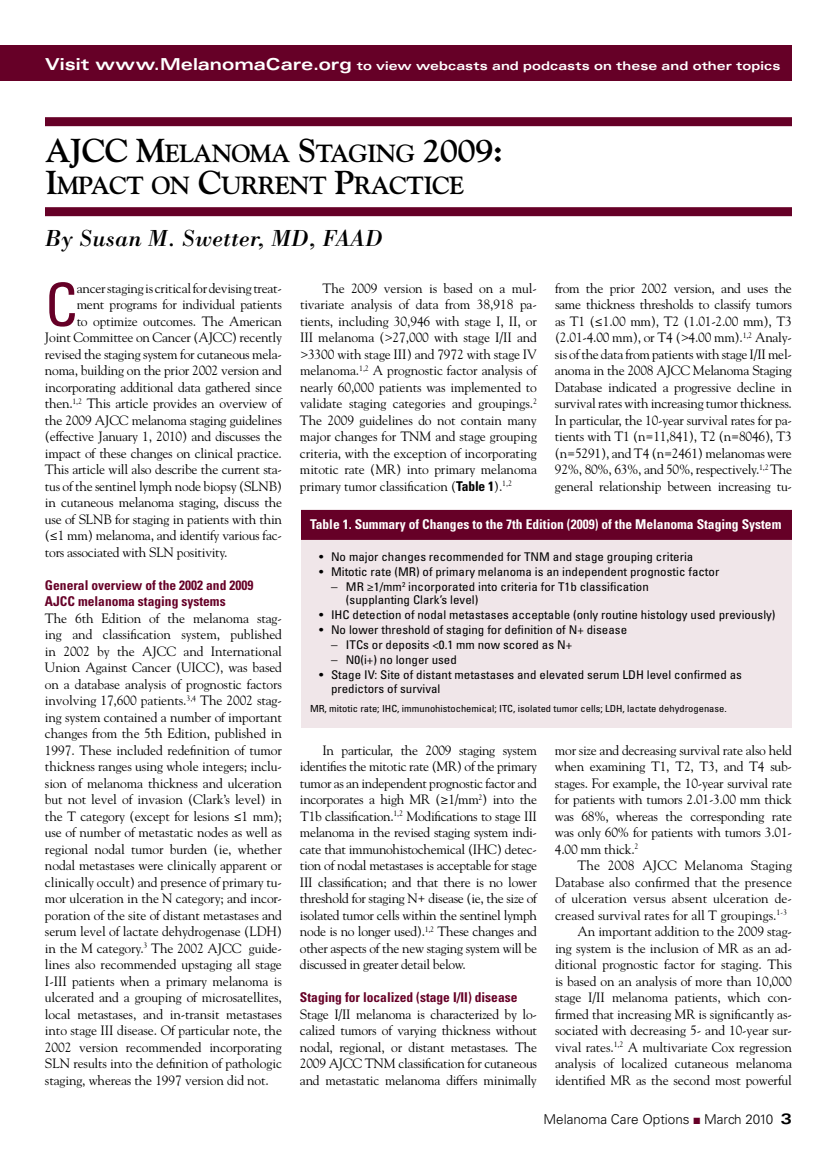
<style>
.page{position:relative;width:837px;height:1161px;background:#fff}
.page>*{position:absolute;margin:0;border:0;box-sizing:border-box;transform-origin:0 0}
.t1{font:condensed 59.25px "Univers LT Std";color:#660027}
.t2{font:700 24.75px/31.5px "Goudy";letter-spacing:-.035em;color:#000}
.t3{font:italic 24px "Bodoni";color:#000}
.t4{font:13.5px/16.5px "Goudy";letter-spacing:-.02em;color:#000;text-align:justify}
.t5{font:13.5px "Goudy";color:#000}
.t6{font:700 condensed 13.5px/16.5px "Univers LT Std";color:#660027}
.t7{font:700 condensed 13.5px "Univers";color:#fff}
.t8{font:300 13.5px "Univers LT Std";color:#000}
.t9{font:condensed 12px/13.5px "Univers";color:#000;scale:1.08 1}
.t10{font:700 expanded 12px "Univers";letter-spacing:.005em;color:#fff}
.t11{font:condensed 9.75px "Univers";color:#000;scale:1.08 1}
.s1{font-size:16.5px}
.s2{font-size:33px}
.s3{font-family:"Myriad Pro"}
.s4{font-family:"Univers LT Std";font-weight:700;font-stretch:condensed}
.s5{font-family:"Myriad Pro";font-stretch:normal}
.s6{color:#660027}
.s7{font-family:"Univers";font-weight:700;font-stretch:expanded;font-size:15px}
</style>
<div class="page">
<div style="left:0;top:45px;width:792px;height:36px;background:#660027"></div>
<div style="left:45px;top:117px;width:747px;height:9px;background:#660027"></div>
<div style="left:45px;top:207px;width:747px;height:9px;background:#660027"></div>
<div style="left:301px;top:519px;width:491px;height:209px;background:#f0e6e9"></div>
<div style="left:301px;top:510px;width:491px;height:30px;background:#660027"></div>
<p class="t10" style="left:45px;top:59px;width:737px"><span class="s1">Visit www.MelanomaCare.org</span> to view webcasts and podcasts on these and other topics</p>
<h2 class="t2" style="left:45px;top:138px;width:460px"><span class="s2">AJCC M</span>ELANOMA <span class="s2">S</span>TAGING <span class="s2">2009:<br>I</span>MPACT ON <span class="s2">C</span>URRENT <span class="s2">P</span>RACTICE</h2>
<h3 class="t3" style="left:45px;top:224px;width:339px">By Susan M. Swetter, MD, FAAD</h3>
<h1 class="t1" style="left:45px;top:267px;width:34px">C</h1>
<p class="t4" style="left:77px;top:280px;width:207px">ancer staging is critical for devising treat-</p>
<p class="t4" style="left:77px;top:296px;width:207px">ment programs for individual patients</p>
<p class="t4" style="left:77px;top:313px;width:207px">to optimize outcomes. The American</p>
<p class="t4" style="left:45px;top:329px;width:239px">Joint Committee on Cancer (AJCC) recently</p>
<p class="t4" style="left:45px;top:346px;width:238px">revised the staging system for cutaneous mela-</p>
<p class="t4" style="left:45px;top:362px;width:239px">noma, building on the prior 2002 version and</p>
<p class="t4" style="left:45px;top:379px;width:239px">incorporating additional data gathered since</p>
<p class="t4" style="left:45px;top:395px;width:238px">then.<sup>1,2</sup> This article provides an overview of</p>
<p class="t4" style="left:45px;top:412px;width:239px">the 2009 AJCC melanoma staging guidelines</p>
<p class="t4" style="left:45px;top:428px;width:239px">(effective January 1, 2010) and discusses the</p>
<p class="t4" style="left:45px;top:445px;width:238px">impact of these changes on clinical practice.</p>
<p class="t4" style="left:45px;top:461px;width:239px">This article will also describe the current sta-</p>
<p class="t4" style="left:45px;top:478px;width:239px">tus of the sentinel lymph node biopsy (SLNB)</p>
<p class="t4" style="left:45px;top:494px;width:239px">in cutaneous melanoma staging, discuss the</p>
<p class="t4" style="left:45px;top:511px;width:239px">use of SLNB for staging in patients with thin</p>
<p class="t4" style="left:45px;top:527px;width:238px">(<span class="s3">≤</span>1 mm) melanoma, and identify various fac-</p>
<p class="t4" style="left:45px;top:544px;width:184px">tors associated with SLN positivity.</p>
<p class="t6" style="left:45px;top:577px;width:210px">General overview of the 2002 and 2009<br>AJCC melanoma staging systems</p>
<p class="t4" style="left:45px;top:610px;width:239px">The 6th Edition of the melanoma stag&shy;ing and classification system, published in 2002 by the AJCC and International Union Against Cancer (UICC), was based on a database analysis of prognostic factors involving 17,600 patients.<sup>3,4</sup> The 2002 stag&shy;ing system contained a number of important changes from the 5th Edition, published in 1997. These included redefinition of tumor thickness ranges using whole integers; inclu&shy;sion of melanoma thickness and ulceration but not level of invasion (Clark’s level) in the T category (except for lesions <span class="s3">≤</span>1 mm); use of number of metastatic nodes as well as regional nodal tumor burden (ie, whether nodal metastases were clinically apparent or clinically occult) and presence of primary tu&shy;mor ulceration in the N category; and incor&shy;poration of the site of distant metastases and serum level of lactate dehydrogenase (LDH) in the M category.<sup>3</sup> The 2002 AJCC guide&shy;lines also recommended upstaging all stage I-III patients when a primary melanoma is ulcerated and a grouping of microsatellites, local metastases, and in-transit metastases into stage III disease. Of particular note, the 2002 version recommended incorporating SLN results into the definition of pathologic staging, whereas the 1997 version did not.</p>
<p class="t4" style="left:300px;top:280px;width:239px;text-indent:23px">The 2009 version is based on a mul&shy;tivariate analysis of data from 38,918 pa&shy;tients, including 30,946 with stage I, II, or III melanoma (&gt;27,000 with stage I/II and &gt;3300 with stage III) and 7972 with stage IV melanoma.<sup>1,2</sup> A prognostic factor analysis of nearly 60,000 patients was implemented to validate staging categories and groupings.<sup>2<br></sup>The 2009 guidelines do not contain many major changes for TNM and stage grouping criteria, with the exception of incorporating mitotic rate (MR) into primary melanoma primary tumor classification (<span class="s4">Table 1</span>).<sup>1,2</sup></p>
<p class="t4" style="left:555px;top:280px;width:239px">from the prior 2002 version, and uses the same thickness thresholds to classify tumors as T1 (<span class="s3">≤</span>1.00 mm), T2 (1.01-2.00 mm), T3 (2.01-4.00 mm), or T4 (&gt;4.00 mm).<sup>1,2</sup> Analy&shy;sis of the data from patients with stage I/II mel&shy;anoma in the 2008 AJCC Melanoma Staging Database indicated a progressive decline in survival rates with increasing tumor thickness.<br>In particular, the 10-year survival rates for pa&shy;tients with T1 (n=11,841), T2 (n=8046), T3 (n=5291), and T4 (n=2461) melanomas were 92%, 80%, 63%, and 50%, respectively.<sup>1,2</sup> The general relationship between increasing tu-</p>
<p class="t7" style="left:310px;top:516px;width:473px">Table 1. Summary of Changes to the 7th Edition (2009) of the Melanoma Staging System</p>
<p class="t9" style="left:319px;top:550px;width:348px">• No major changes recommended for TNM and stage grouping criteria</p>
<p class="t9" style="left:319px;top:565px;width:372px">• Mitotic rate (MR) of primary melanoma is an independent prognostic factor</p>
<p class="t9" style="left:346px;top:580px;width:282px;text-indent:-15px">– MR <span class="s5">≥</span>1/mm<sup>2</sup> incorporated into criteria for T1b classification (supplanting Clark’s level)</p>
<p class="t9" style="left:319px;top:608px;width:424px">• IHC detection of nodal metastases acceptable (only routine histology used previously)</p>
<p class="t9" style="left:319px;top:623px;width:287px">• No lower threshold of staging for definition of N+ disease</p>
<p class="t9" style="left:331px;top:638px;width:225px">– ITCs or deposits &lt;0.1 mm now scored as N+</p>
<p class="t9" style="left:331px;top:653px;width:118px">– N0(i+) no longer used</p>
<p class="t9" style="left:331px;top:668px;width:382px;text-indent:-12px">• Stage IV: Site of distant metastases and elevated serum LDH level confirmed as predictors of survival</p>
<p class="t11" style="left:310px;top:703px;width:387px">MR, mitotic rate; IHC, immunohistochemical; ITC, isolated tumor cells; LDH, lactate dehydrogenase.</p>
<p class="t4" style="left:300px;top:742px;width:239px;text-indent:23px">In particular, the 2009 staging system identifies the mitotic rate (MR) of the primary tumor as an independent prognostic factor and incorporates a high MR (<span class="s3">≥</span>1/mm<sup>2</sup>) into the T1b classification.<sup>1,2</sup> Modifications to stage III melanoma in the revised staging system indi&shy;cate that immunohistochemical (IHC) detec&shy;tion of nodal metastases is acceptable for stage III classification; and that there is no lower threshold for staging N+ disease (ie, the size of isolated tumor cells within the sentinel lymph node is no longer used).<sup>1,2</sup> These changes and other aspects of the new staging system will be discussed in greater detail below.</p>
<p class="t6" style="left:300px;top:989px;width:219px">Staging for localized (stage I/II) disease</p>
<p class="t4" style="left:300px;top:1006px;width:239px">Stage I/II melanoma is characterized by lo&shy;calized tumors of varying thickness without nodal, regional, or distant metastases. The 2009 AJCC TNM classification for cutaneous and metastatic melanoma differs minimally</p>
<p class="t4" style="left:555px;top:742px;width:239px">mor size and decreasing survival rate also held when examining T1, T2, T3, and T4 sub&shy;stages. For example, the 10-year survival rate for patients with tumors 2.01-3.00 mm thick was 68%, whereas the corresponding rate was only 60% for patients with tumors 3.01- 4.00 mm thick.<sup>2</sup></p>
<p class="t5" style="left:578px;top:857px;width:216px">The 2008 AJCC Melanoma Staging</p>
<p class="t5" style="left:555px;top:874px;width:239px">Database also confirmed that the presence</p>
<p class="t5" style="left:555px;top:890px;width:238px">of ulceration versus absent ulceration de-</p>
<p class="t5" style="left:555px;top:907px;width:234px">creased survival rates for all T groupings.<sup>1-3</sup></p>
<p class="t4" style="left:578px;top:923px;width:216px">An important addition to the 2009 stag-</p>
<p class="t4" style="left:555px;top:940px;width:239px">ing system is the inclusion of MR as an ad-</p>
<p class="t4" style="left:555px;top:956px;width:239px">ditional prognostic factor for staging. This</p>
<p class="t4" style="left:555px;top:973px;width:238px">is based on an analysis of more than 10,000</p>
<p class="t4" style="left:555px;top:989px;width:239px">stage I/II melanoma patients, which con-</p>
<p class="t4" style="left:555px;top:1006px;width:238px">firmed that increasing MR is significantly as-</p>
<p class="t4" style="left:555px;top:1022px;width:239px">sociated with decreasing 5- and 10-year sur-</p>
<p class="t4" style="left:555px;top:1039px;width:238px">vival rates.<sup>1,2</sup> A multivariate Cox regression</p>
<p class="t4" style="left:555px;top:1055px;width:239px">analysis of localized cutaneous melanoma</p>
<p class="t4" style="left:555px;top:1072px;width:239px">identified MR as the second most powerful</p>
<p class="t8" style="left:543px;top:1111px;width:250px">Melanoma Care Options <span class="s6">■</span> March 2010 <span class="s7">3</span></p>
</div>
